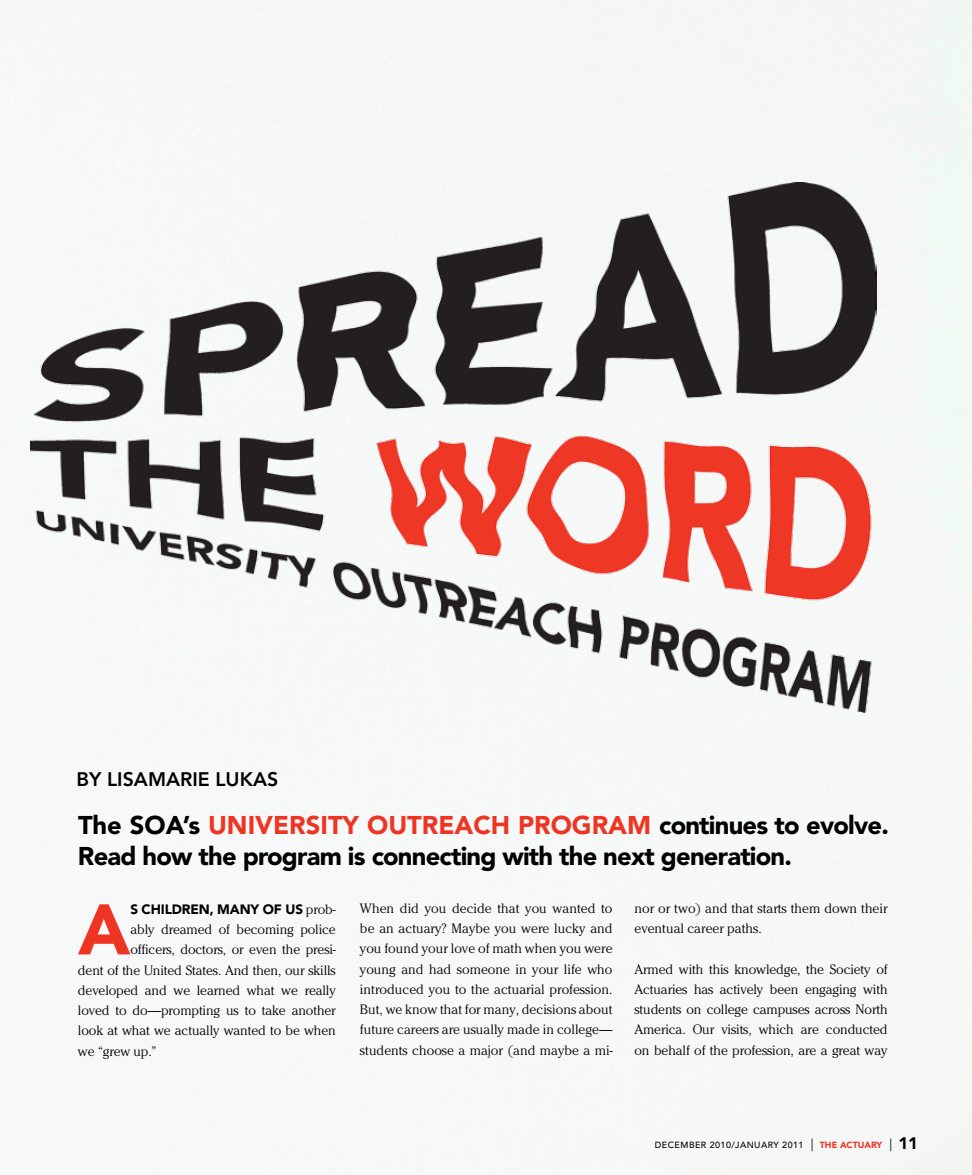
<style>
.page{position:relative;width:972px;height:1175px;background:#fff}
.page>*{position:absolute;margin:0;border:0;box-sizing:border-box;transform-origin:0 0}
.t1{font:900 70.65px "Avenir";color:#ee3524}
.t2{font:900 25.5px/31.5px "Avenir";letter-spacing:-.03em;color:#000}
.t3{font:800 19.5px "Avenir";color:#000}
.t4{font:300 13.5px/20.2px "Cheltenham Std";letter-spacing:-.01em;color:#000;text-align:justify}
.t5{font:900 13.5px "Avenir";letter-spacing:.09em;color:#000}
.t6{font:500 8.85px "Avenir";letter-spacing:.05em;color:#000}
.s1{color:#ee3524}
.s2{font-family:"Cheltenham Std";font-weight:300}
.s3{font-weight:400;font-size:12.6px}
.s4{font-weight:900;color:#ee3524}
.s5{font-weight:900;font-size:16.65px}
</style>
<div class="page">
<div style="left:0;top:0;width:972px;height:1174px;background:#f5f8f7"></div>
<img style="left:30px;top:183px;width:846px;height:529px">
<h3 class="t3" style="left:76px;top:768px;width:203px">BY LISAMARIE LUKAS</h3>
<h2 class="t2" style="left:78px;top:808px;width:812px">The SOA’s <span class="s1">University Outreach Program</span> continues to evolve.<br>Read how the program is connecting with the next generation.</h2>
<h1 class="t1" style="left:78px;top:887px;width:54px">A</h1>
<p class="t5" style="left:130px;top:901px;width:207px">s children, many of us <span class="s2">prob-</span></p>
<p class="t4" style="left:360px;top:897px;width:254px">When did you decide that you wanted to be an actuary? Maybe you were lucky and you found your love of math when you were young and had someone in your life who introduced you to the actuarial profession.<br>But, we know that for many, decisions about future careers are usually made in college— students choose a major (and maybe a mi-</p>
<p class="t4" style="left:634px;top:897px;width:255px">nor or two) and that starts them down their eventual career paths.</p>
<p class="t4" style="left:130px;top:919px;width:207px">ably dreamed of becoming police</p>
<p class="t4" style="left:130px;top:939px;width:207px">officers, doctors, or even the presi-</p>
<p class="t4" style="left:78px;top:959px;width:259px">dent of the United States. And then, our skills</p>
<p class="t4" style="left:78px;top:980px;width:259px">developed and we learned what we really</p>
<p class="t4" style="left:78px;top:1000px;width:259px">loved to do—prompting us to take another</p>
<p class="t4" style="left:78px;top:1020px;width:259px">look at what we actually wanted to be when</p>
<p class="t4" style="left:78px;top:1040px;width:80px">we “grew up.”</p>
<p class="t4" style="left:634px;top:958px;width:255px">Armed with this knowledge, the Society of Actuaries has actively been engaging with students on college campuses across North America. Our visits, which are conducted on behalf of the profession, are a great way</p>
<p class="t6" style="left:655px;top:1139px;width:265px">DECEMBER 2010/JANUARY 2011 <span class="s3">|</span> <span class="s4">The Actuary</span> <span class="s3">|</span> <span class="s5">11</span></p>
</div>
